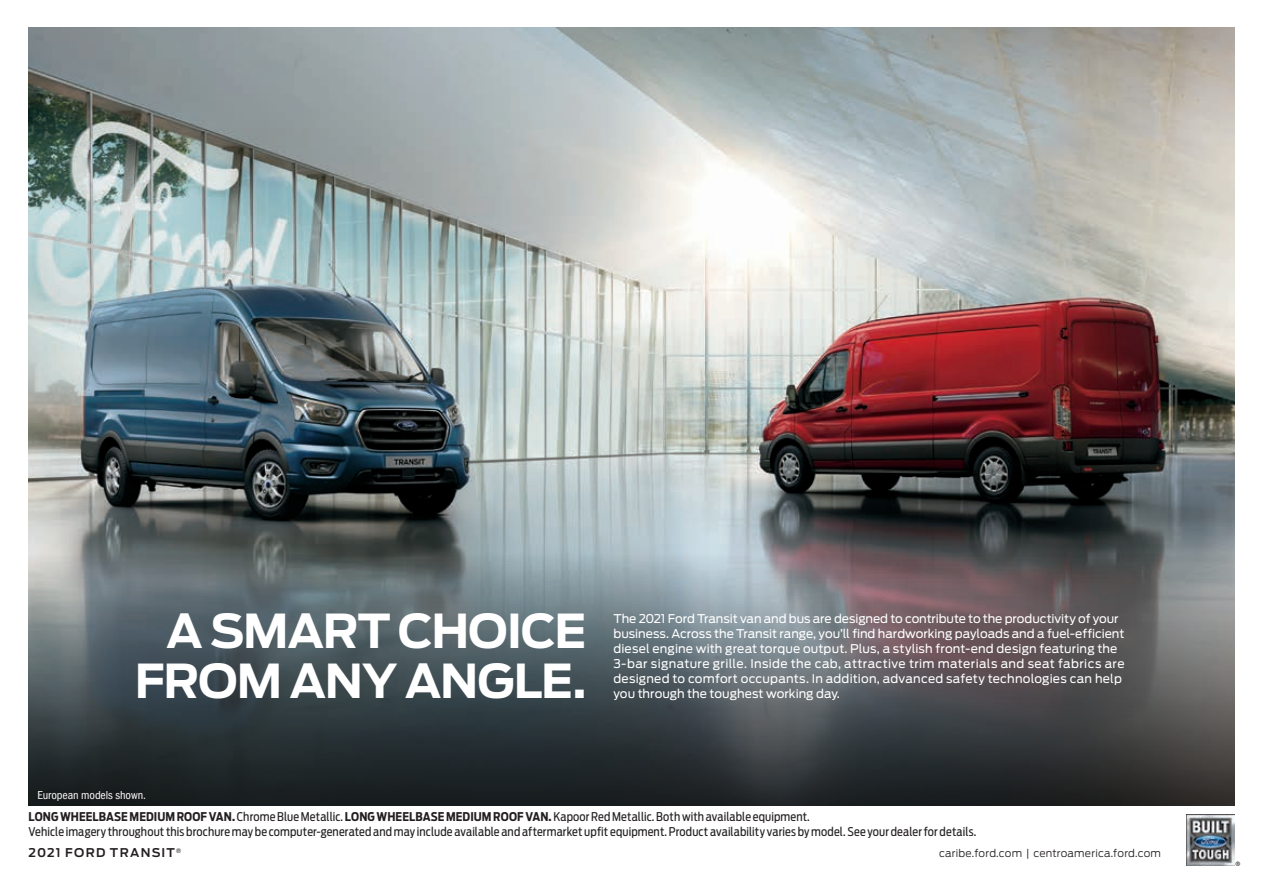
<style>
.page{position:relative;width:1263px;height:893px;background:#fff}
.page>*{position:absolute;margin:0;border:0;box-sizing:border-box;transform-origin:0 0}
.t1{font:700 46.5px/49.5px "Ford Antenna";letter-spacing:-.025em;color:#fff;text-align:right}
.t2{font:12px/15px "Ford Antenna";letter-spacing:.005em;color:#fff}
.t3{font:12px/15px "Ford Antenna Cond";letter-spacing:.01em;color:#231f20}
.t4{font:condensed 12px "ITC Franklin Gothic Std";letter-spacing:-.005em;color:#fff}
.t5{font:600 12px "Ford Antenna";letter-spacing:.1em;color:#231f20}
.t6{font:condensed 10.95px "ITC Franklin Gothic Std";color:#231f20}
.t7{font:300 10.5px "Ford Antenna";letter-spacing:.015em;color:#231f20}
.s1{font-weight:700}
</style>
<div class="page">
<img style="left:28px;top:27px;width:1206px;height:527px">
<svg style="left:28px;top:554px;width:1206px;height:252px;background:#4e5458"></svg>
<img style="left:1186px;top:815px;width:48px;height:51px">
<h1 class="t1" style="left:135px;top:602px;width:453px">A SMART CHOICE<br>FROM ANY ANGLE.</h1>
<p class="t2" style="left:613px;top:609px;width:513px">The 2021 Ford Transit van and bus are designed to contribute to the productivity of your business. Across the Transit range, you’ll find hardworking payloads and a fuel-efficient diesel engine with great torque output. Plus, a stylish front-end design featuring the 3-bar signature grille. Inside the cab, attractive trim materials and seat fabrics are designed to comfort occupants. In addition, advanced safety technologies can help you through the toughest working day.</p>
<p class="t4" style="left:37px;top:788px;width:110px">European models shown.</p>
<p class="t3" style="left:28px;top:808px;width:949px"><span class="s1">LONG WHEELBASE MEDIUM ROOF VAN.</span> Chrome Blue Metallic. <span class="s1">LONG WHEELBASE MEDIUM ROOF VAN.</span> Kapoor Red Metallic. Both with available equipment.<br>Vehicle imagery throughout this brochure may be computer-generated and may include available and aftermarket upfit equipment. Product availability varies by model. See your dealer for details.</p>
<p class="t5" style="left:28px;top:842px;width:154px">2021 FORD TRANSIT<sup>®</sup></p>
<p class="t7" style="left:939px;top:844px;width:223px">caribe.ford.com | centroamerica.ford.com</p>
<p class="t6" style="left:1235px;top:859px;width:7px">®</p>
</div>
